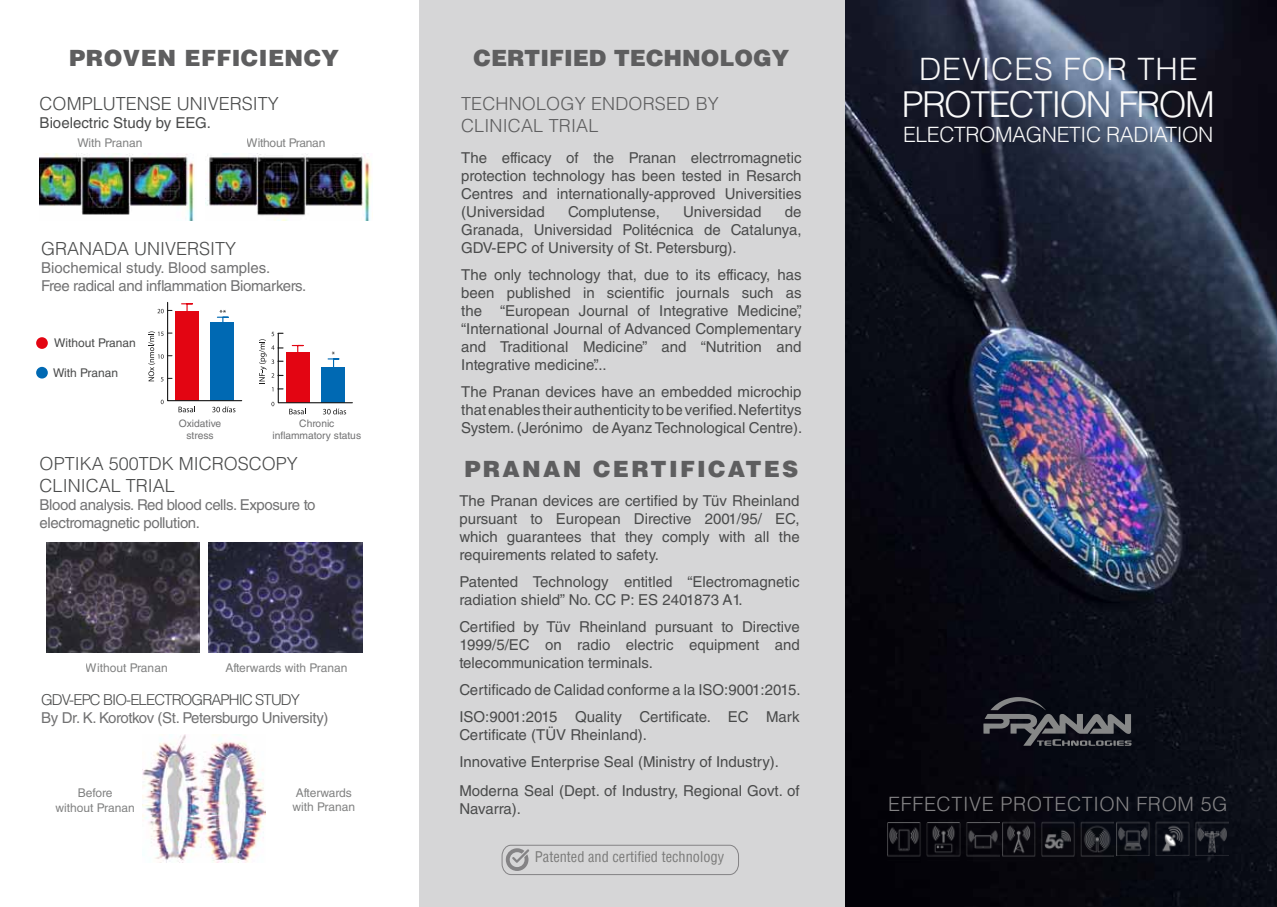
<style>
.page{position:relative;width:1277px;height:907px;background:#fff}
.page>*{position:absolute;margin:0;border:0;box-sizing:border-box;transform-origin:0 0}
.t1{font:300 35.7px "Helvetica LT Std";letter-spacing:-.045em;color:#fafafa}
.t2{font:300 30.9px "Helvetica LT Std";letter-spacing:.03em;color:#f8f8f8}
.t3{font:900 22.35px "Helvetica LT Std";color:#5e5e5f}
.t4{font:900 22.35px "Helvetica LT Std";letter-spacing:.1em;color:#5e5e5f}
.t5{font:900 22.35px "Helvetica LT Std";letter-spacing:.02em;color:#5e5e5f}
.t6{font:300 21.15px "Helvetica LT Std";letter-spacing:-.02em;color:#f8f8f8}
.t7{font:300 19.65px "Helvetica LT Std";letter-spacing:.03em;color:#848385}
.t8{font:300 18px/21.6px "Helvetica LT Std";color:#4a4b4b}
.t9{font:300 18px/21.6px "Helvetica LT Std";letter-spacing:.01em;color:#5e5e5f}
.t10{font:15px/18px "Helvetica LT Std";color:#4a4b4b;text-align:justify}
.t11{font:15px/18px "Helvetica LT Std";letter-spacing:-.025em;color:#727273}
.t12{font:300 15px "Helvetica LT Std";letter-spacing:-.06em;color:#4a4b4b}
.t13{font:condensed 14.4px "Helvetica";color:#7a7a79}
.t14{font:12px/14.4px "Helvetica LT Std";color:#4a4b4b;text-align:center}
.t15{font:12px "Helvetica LT Std";letter-spacing:-.02em;color:#4a4b4b}
.t16{font:10.2px/12.3px "Helvetica LT Std";color:#727273;text-align:center}
</style>
<div class="page">
<img style="left:844px;top:0;width:433px;height:907px">
<div style="left:419px;top:0;width:425px;height:907px;background:#d6d6d7"></div>
<svg style="left:983px;top:697px;width:148px;height:49px"></svg>
<svg style="left:502px;top:845px;width:237px;height:30px"></svg>
<img style="left:206px;top:154px;width:166px;height:66px">
<img style="left:40px;top:154px;width:155px;height:67px">
<img style="left:143px;top:734px;width:122px;height:128px">
<svg style="left:259px;top:332px;width:94px;height:82px"></svg>
<svg style="left:148px;top:302px;width:95px;height:110px"></svg>
<div style="left:36px;top:337px;width:12px;height:12px;background:#e30512;border-radius:50%"></div>
<div style="left:36px;top:367px;width:12px;height:11px;background:#0069b3;border-radius:50%"></div>
<img style="left:209px;top:543px;width:153px;height:109px">
<img style="left:46px;top:543px;width:153px;height:110px">
<img style="left:887px;top:822px;width:112px;height:38px">
<img style="left:1002px;top:820px;width:111px;height:40px">
<img style="left:1116px;top:820px;width:112px;height:35px">
<h3 class="t5" style="left:69px;top:43px;width:271px">PROVEN EFFICIENCY</h3>
<p class="t8" style="left:40px;top:93px;width:241px">COMPLUTENSE UNIVERSITY</p>
<p class="t10" style="left:40px;top:114px;width:173px">Bioelectric Study by EEG.</p>
<p class="t14" style="left:77px;top:136px;width:67px">With Pranan</p>
<p class="t15" style="left:247px;top:136px;width:80px">Without Pranan</p>
<p class="t8" style="left:41px;top:238px;width:197px">GRANADA UNIVERSITY</p>
<p class="t11" style="left:41px;top:259px;width:266px">Biochemical study. Blood samples.<br>Free radical and inflammation Biomarkers.</p>
<p class="t14" style="left:54px;top:336px;width:83px">Without Pranan</p>
<p class="t14" style="left:53px;top:365px;width:67px">With Pranan</p>
<p class="t16" style="left:179px;top:417px;width:44px">Oxidative stress</p>
<p class="t16" style="left:273px;top:417px;width:90px">Chronic inflammatory status</p>
<p class="t8" style="left:40px;top:453px;width:260px">OPTIKA 500TDK MICROSCOPY<br>CLINICAL TRIAL</p>
<p class="t11" style="left:40px;top:495px;width:277px">Blood analysis. Red blood cells. Exposure to electromagnetic pollution.</p>
<p class="t14" style="left:86px;top:660px;width:83px">Without Pranan</p>
<p class="t14" style="left:225px;top:660px;width:124px">Afterwards with Pranan</p>
<p class="t12" style="left:41px;top:690px;width:260px">GDV-EPC BIO-ELECTROGRAPHIC STUDY</p>
<p class="t11" style="left:41px;top:708px;width:289px">By Dr. K. Korotkov (St. Petersburgo University)</p>
<p class="t14" style="left:55px;top:786px;width:81px">Before<br>without Pranan</p>
<p class="t14" style="left:292px;top:785px;width:64px;text-align:left">Afterwards with Pranan</p>
<h3 class="t3" style="left:473px;top:44px;width:317px">CERTIFIED TECHNOLOGY</h3>
<p class="t9" style="left:461px;top:93px;width:259px">TECHNOLOGY ENDORSED BY<br>CLINICAL TRIAL</p>
<p class="t10" style="left:461px;top:149px;width:342px">The efficacy of the Pranan electrromagnetic protection technology has been tested in Resarch Centres and internationally-approved Universities (Universidad</p>
<p class="t10" style="left:568px;top:203px;width:93px">Complutense,</p>
<p class="t10" style="left:683px;top:203px;width:80px">Universidad</p>
<p class="t10" style="left:461px;top:203px;width:342px;text-indent:323px">de Granada, Universidad Politécnica de Catalunya, GDV-EPC of University of St. Petersburg).</p>
<p class="t10" style="left:461px;top:266px;width:342px">The only technology that, due to its efficacy, has been published in scientific journals such as the “European Journal of Integrative Medicine”, “International Journal of Advanced Complementary and Traditional Medicine” and “Nutrition and Integrative medicine”...</p>
<p class="t10" style="left:461px;top:383px;width:343px">The Pranan devices have an embedded microchip that enables their authenticity to be verified. Nefertitys System. (Jerónimo de Ayanz Technological Centre).</p>
<h3 class="t4" style="left:464px;top:454px;width:335px">PRANAN CERTIFICATES</h3>
<p class="t10" style="left:459px;top:492px;width:342px">The Pranan devices are certified by Tüv Rheinland pursuant to European Directive 2001/95/ EC, which guarantees that they comply with all the requirements related to safety.</p>
<p class="t10" style="left:459px;top:573px;width:342px">Patented Technology entitled “Electromagnetic radiation shield” No. CC P: ES 2401873 A1.</p>
<p class="t10" style="left:459px;top:618px;width:342px">Certified by Tüv Rheinland pursuant to Directive 1999/5/EC on radio electric equipment and telecommunication terminals.</p>
<p class="t10" style="left:459px;top:676px;width:343px;line-height:27px">Certificado de Calidad conforme a la ISO:9001:2015.<br>ISO:9001:2015 Quality Certificate. EC Mark</p>
<p class="t10" style="left:459px;top:721px;width:321px;line-height:27px">Certificate (TÜV Rheinland).<br>Innovative Enterprise Seal (Ministry of Industry).</p>
<p class="t10" style="left:459px;top:782px;width:342px">Moderna Seal (Dept. of Industry, Regional Govt. of<br>Navarra).</p>
<p class="t13" style="left:535px;top:847px;width:191px">Patented and certified technology</p>
<h2 class="t2" style="left:919px;top:50px;width:280px">DEVICES FOR THE</h2>
<h1 class="t1" style="left:902px;top:82px;width:314px">PROTECTION FROM</h1>
<h3 class="t6" style="left:903px;top:122px;width:312px">ELECTROMAGNETIC RADIATION</h3>
<h3 class="t7" style="left:888px;top:791px;width:341px">EFFECTIVE PROTECTION FROM 5G</h3>
</div>
